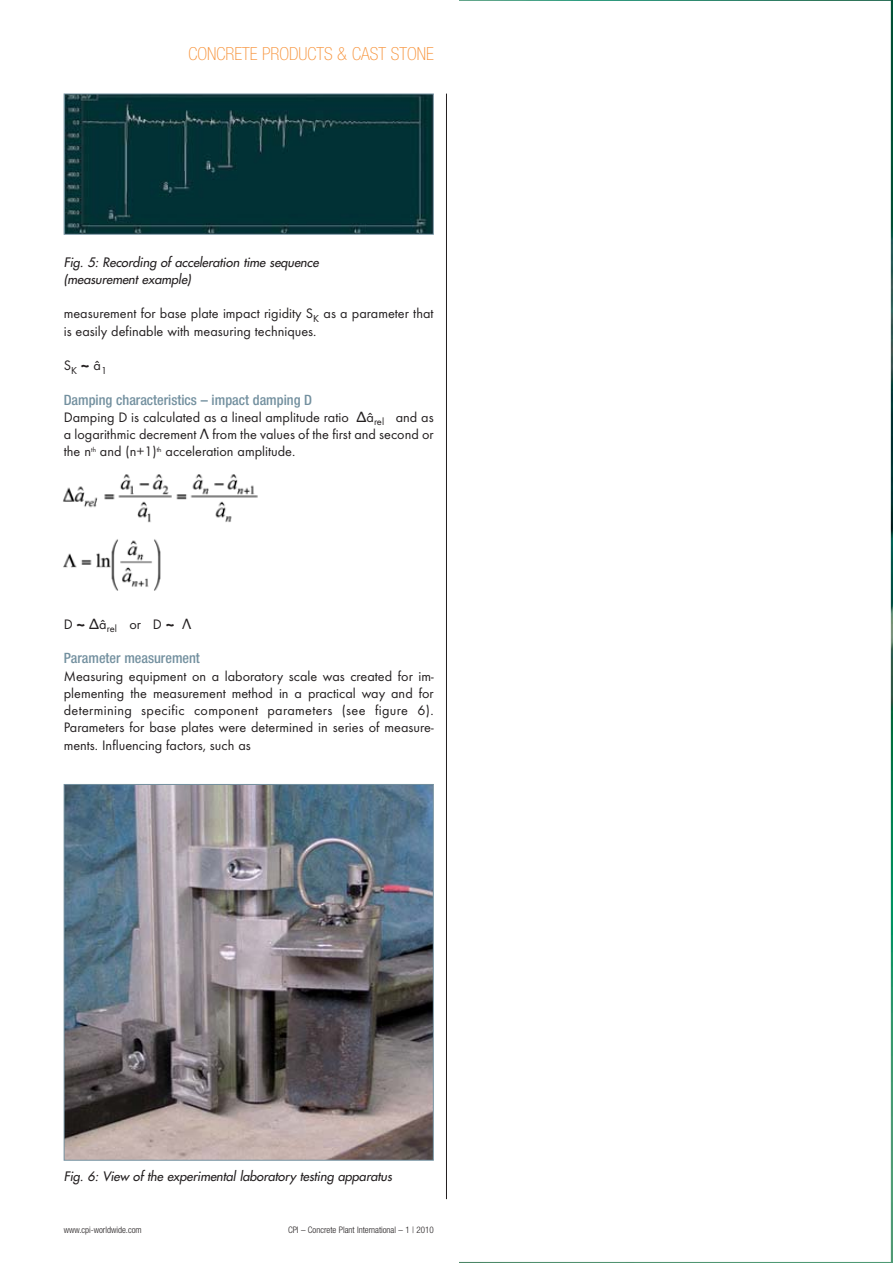
<style>
.page{position:relative;width:893px;height:1263px;background:#fff}
.page>*{position:absolute;margin:0;border:0;box-sizing:border-box;transform-origin:0 0}
.t1{font:100 condensed 18px "Helvetica Neue";color:#f79239}
.t2{font:14.25px/17.2px "Futura T";color:#231f20;text-align:justify}
.t3{font:500 condensed 14.25px "Helvetica Neue";color:#73909f}
.t4{font:italic 12.75px/17.2px "Futura";color:#231f20}
.t5{font:300 condensed 9px "Helvetica Neue";color:#231f20}
.s1{font-family:"Hira Kaku Pro N W6 Proportional"}
.s2{font-family:"Lucida Grande"}
</style>
<div class="page">
<hr style="left:446px;top:94px;width:1px;height:1105px;background:#231f20">
<img style="left:66px;top:786px;width:366px;height:373px">
<div style="left:64px;top:784px;width:370px;height:377px;border:1px solid #73909f"></div>
<img style="left:66px;top:96px;width:366px;height:137px">
<div style="left:64px;top:94px;width:370px;height:141px;border:1px solid #73909f"></div>
<img style="left:63px;top:474px;width:195px;height:49px">
<img style="left:63px;top:539px;width:98px;height:52px">
<p class="t1" style="left:189px;top:47px;width:247px">CONCRETE PRODUCTS &amp; CAST STONE</p>
<p class="t4" style="left:64px;top:254px;width:259px">Fig. 5: Recording of acceleration time sequence (measurement example)</p>
<p class="t2" style="left:64px;top:306px;width:371px">measurement for base plate impact rigidity S<sub>K</sub> as a parameter that is easily definable with measuring techniques.</p>
<p class="t2" style="left:64px;top:358px;width:45px">S<sub>K</sub> <span class="s1">~</span> â<sub>1</sub></p>
<p class="t3" style="left:64px;top:394px;width:250px">Damping characteristics – impact damping D</p>
<p class="t2" style="left:64px;top:410px;width:371px">Damping D is calculated as a lineal amplitude ratio <span class="s2">Δ</span>â<sub>rel</sub> and as a logarithmic decrement <span class="s2">Λ</span> from the values of the first and second or the n<sup>th</sup> and (n+1)<sup>th</sup> acceleration amplitude.</p>
<p class="t2" style="left:64px;top:617px;width:129px">D <span class="s1">~</span> <span class="s2">Δ</span>â<sub>rel</sub> or D <span class="s1">~</span> <span class="s2">Λ</span></p>
<p class="t3" style="left:64px;top:653px;width:138px">Parameter measurement</p>
<p class="t2" style="left:64px;top:669px;width:371px">Measuring equipment on a laboratory scale was created for im - plementing the measurement method in a practical way and for determining specific component parameters (see figure 6).<br>Parameters for base plates were determined in series of measure&shy;ments. Influ en cing factors, such as</p>
<p class="t4" style="left:64px;top:1168px;width:332px">Fig. 6: View of the experimental laboratory testing apparatus</p>
<p class="t5" style="left:64px;top:1226px;width:79px">www.cpi-worldwide.com</p>
<p class="t5" style="left:288px;top:1226px;width:147px">CPI – Concrete Plant International – 1 | 2010</p>
</div>
